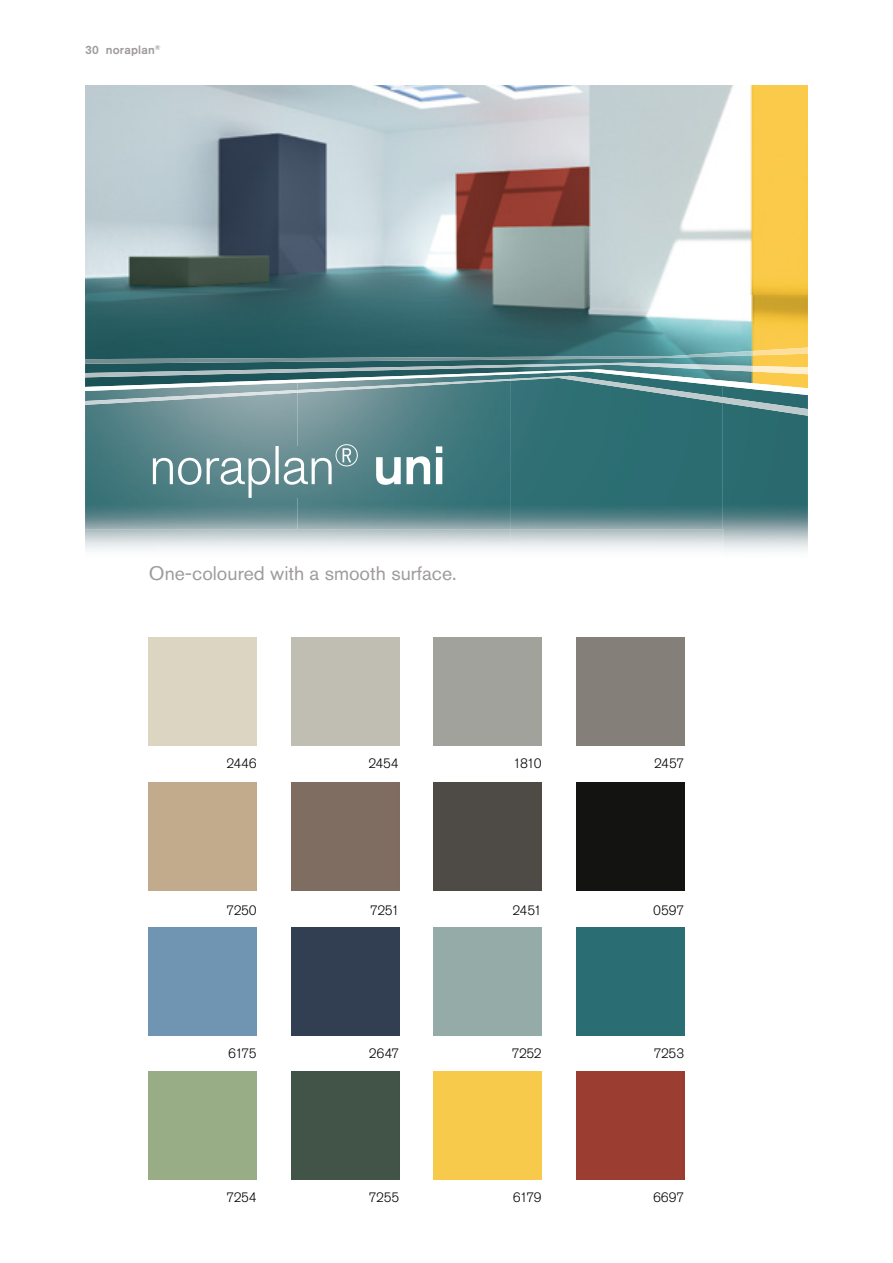
<style>
.page{position:relative;width:893px;height:1263px;background:#fff}
.page>*{position:absolute;margin:0;border:0;box-sizing:border-box;transform-origin:0 0}
.t1{font:19.5px "Akzidenz Grotesk Pro";color:#9f9a9c}
.t2{font:300 13.5px "Akzidenz Grotesk Pro";letter-spacing:-.03em;color:#000}
.t3{font:500 12px "Akzidenz Grotesk Pro";letter-spacing:.015em;color:#9f9a9c}
</style>
<div class="page">
<div style="left:291px;top:927px;width:108px;height:108px;background:#323e52"></div>
<div style="left:576px;top:927px;width:108px;height:108px;background:#2a6e73"></div>
<div style="left:434px;top:782px;width:108px;height:108px;background:#4e4a46"></div>
<div style="left:576px;top:782px;width:108px;height:108px;background:#131312"></div>
<div style="left:434px;top:1071px;width:108px;height:108px;background:#f8ca4c"></div>
<div style="left:291px;top:1071px;width:108px;height:108px;background:#425347"></div>
<div style="left:576px;top:1071px;width:108px;height:108px;background:#9b3e31"></div>
<div style="left:291px;top:782px;width:108px;height:108px;background:#806d61"></div>
<img style="left:85px;top:85px;width:723px;height:262px">
<img style="left:85px;top:295px;width:40px;height:52px">
<img style="left:762px;top:295px;width:46px;height:52px">
<img style="left:85px;top:416px;width:212px;height:113px">
<img style="left:297px;top:416px;width:213px;height:113px">
<img style="left:510px;top:416px;width:213px;height:113px">
<img style="left:723px;top:416px;width:85px;height:135px">
<img style="left:85px;top:347px;width:723px;height:69px">
<img style="left:85px;top:369px;width:723px;height:26px">
<img style="left:153px;top:446px;width:144px;height:52px">
<img style="left:297px;top:446px;width:35px;height:52px">
<img style="left:335px;top:444px;width:23px;height:22px">
<img style="left:376px;top:446px;width:66px;height:39px">
<p class="t3" style="left:85px;top:42px;width:77px">30 noraplan<sup>®</sup></p>
<h1 class="t1" style="left:149px;top:560px;width:309px">One-coloured with a smooth surface.</h1>
<p class="t2" style="left:226px;top:755px;width:32px">2446</p>
<p class="t2" style="left:368px;top:755px;width:32px">2454</p>
<p class="t2" style="left:513px;top:755px;width:30px">1810</p>
<p class="t2" style="left:654px;top:755px;width:32px">2457</p>
<p class="t2" style="left:226px;top:901px;width:32px">7250</p>
<p class="t2" style="left:370px;top:901px;width:31px">7251</p>
<p class="t2" style="left:513px;top:901px;width:31px">2451</p>
<p class="t2" style="left:653px;top:901px;width:32px">0597</p>
<p class="t2" style="left:228px;top:1044px;width:30px">6175</p>
<p class="t2" style="left:369px;top:1044px;width:32px">2647</p>
<p class="t2" style="left:512px;top:1044px;width:32px">7252</p>
<p class="t2" style="left:654px;top:1044px;width:32px">7253</p>
<p class="t2" style="left:226px;top:1189px;width:32px">7254</p>
<p class="t2" style="left:369px;top:1189px;width:32px">7255</p>
<p class="t2" style="left:513px;top:1189px;width:30px">6179</p>
<p class="t2" style="left:653px;top:1189px;width:33px">6697</p>
</div>
